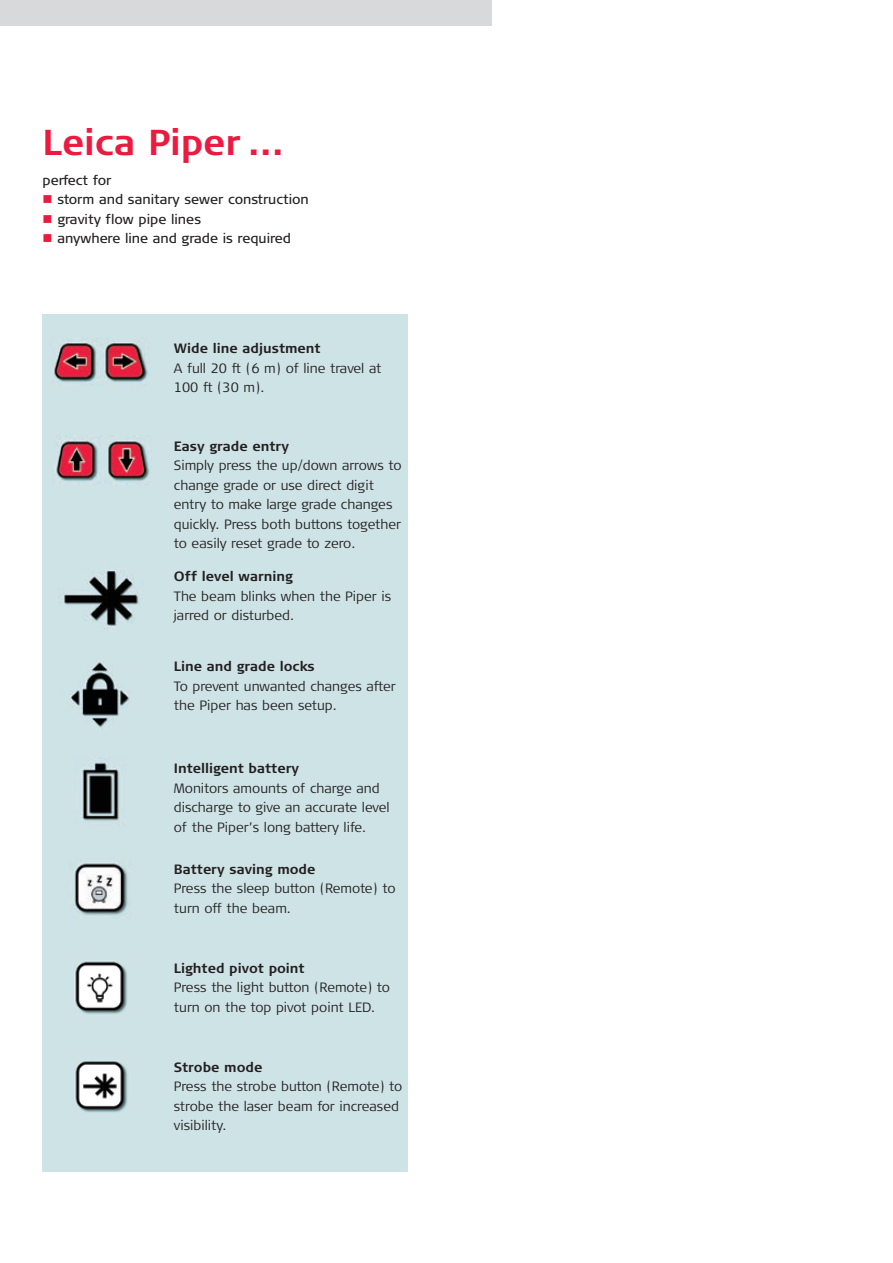
<style>
.page{position:relative;width:893px;height:1263px;background:#fff}
.page>*{position:absolute;margin:0;border:0;box-sizing:border-box;transform-origin:0 0}
.t1{font:700 36px "Signa Column";color:#ed1a40}
.t2{font:300 13.5px/19.5px "Signa Column";color:#231f20}
.t3{font:700 13.5px "Signa Column";color:#231f20}
.t4{font:13.5px "Signa Column";color:#231f20}
.s1{color:#ed1a40}
</style>
<div class="page">
<div style="left:0;top:0;width:491px;height:26px;background:#d8d9db"></div>
<div style="left:43px;top:314px;width:365px;height:857px;background:#cee3e6"></div>
<img style="left:54px;top:337px;width:94px;height:49px">
<img style="left:55px;top:435px;width:95px;height:49px">
<img style="left:59px;top:570px;width:80px;height:56px">
<img style="left:71px;top:662px;width:59px;height:65px">
<img style="left:82px;top:762px;width:37px;height:59px">
<img style="left:74px;top:863px;width:56px;height:55px">
<img style="left:74px;top:961px;width:54px;height:53px">
<img style="left:74px;top:1061px;width:54px;height:52px">
<h1 class="t1" style="left:43px;top:122px;width:243px">Leica Piper ...</h1>
<p class="t4" style="left:43px;top:172px;width:70px">perfect for</p>
<p class="t4" style="left:43px;top:192px;width:268px"><span class="s1">■</span> storm and sanitary sewer construction</p>
<p class="t4" style="left:43px;top:211px;width:160px"><span class="s1">■</span> gravity flow pipe lines</p>
<p class="t4" style="left:43px;top:231px;width:250px"><span class="s1">■</span> anywhere line and grade is required</p>
<p class="t3" style="left:174px;top:341px;width:148px">Wide line adjustment</p>
<p class="t2" style="left:174px;top:358px;width:209px">A full 20 ft (6 m) of line travel at<br>100 ft (30 m).</p>
<p class="t3" style="left:174px;top:438px;width:117px">Easy grade entry</p>
<p class="t2" style="left:174px;top:456px;width:229px">Simply press the up/down arrows to change grade or use direct digit entry to make large grade changes quickly. Press both buttons together to easily reset grade to zero.</p>
<p class="t3" style="left:174px;top:569px;width:121px">Off level warning</p>
<p class="t2" style="left:174px;top:586px;width:219px">The beam blinks when the Piper is jarred or disturbed.</p>
<p class="t3" style="left:174px;top:659px;width:142px">Line and grade locks</p>
<p class="t2" style="left:174px;top:676px;width:223px">To prevent unwanted changes after the Piper has been setup.</p>
<p class="t3" style="left:174px;top:761px;width:127px">Intelligent battery</p>
<p class="t2" style="left:174px;top:778px;width:217px">Monitors amounts of charge and discharge to give an accurate level of the Piper’s long battery life.</p>
<p class="t3" style="left:174px;top:861px;width:143px">Battery saving mode</p>
<p class="t2" style="left:174px;top:879px;width:223px">Press the sleep button (Remote) to turn off the beam.</p>
<p class="t3" style="left:174px;top:960px;width:132px">Lighted pivot point</p>
<p class="t2" style="left:174px;top:978px;width:218px">Press the light button (Remote) to turn on the top pivot point LED.</p>
<p class="t3" style="left:174px;top:1059px;width:90px">Strobe mode</p>
<p class="t2" style="left:174px;top:1077px;width:230px">Press the strobe button (Remote) to strobe the laser beam for increased visibility.</p>
</div>
